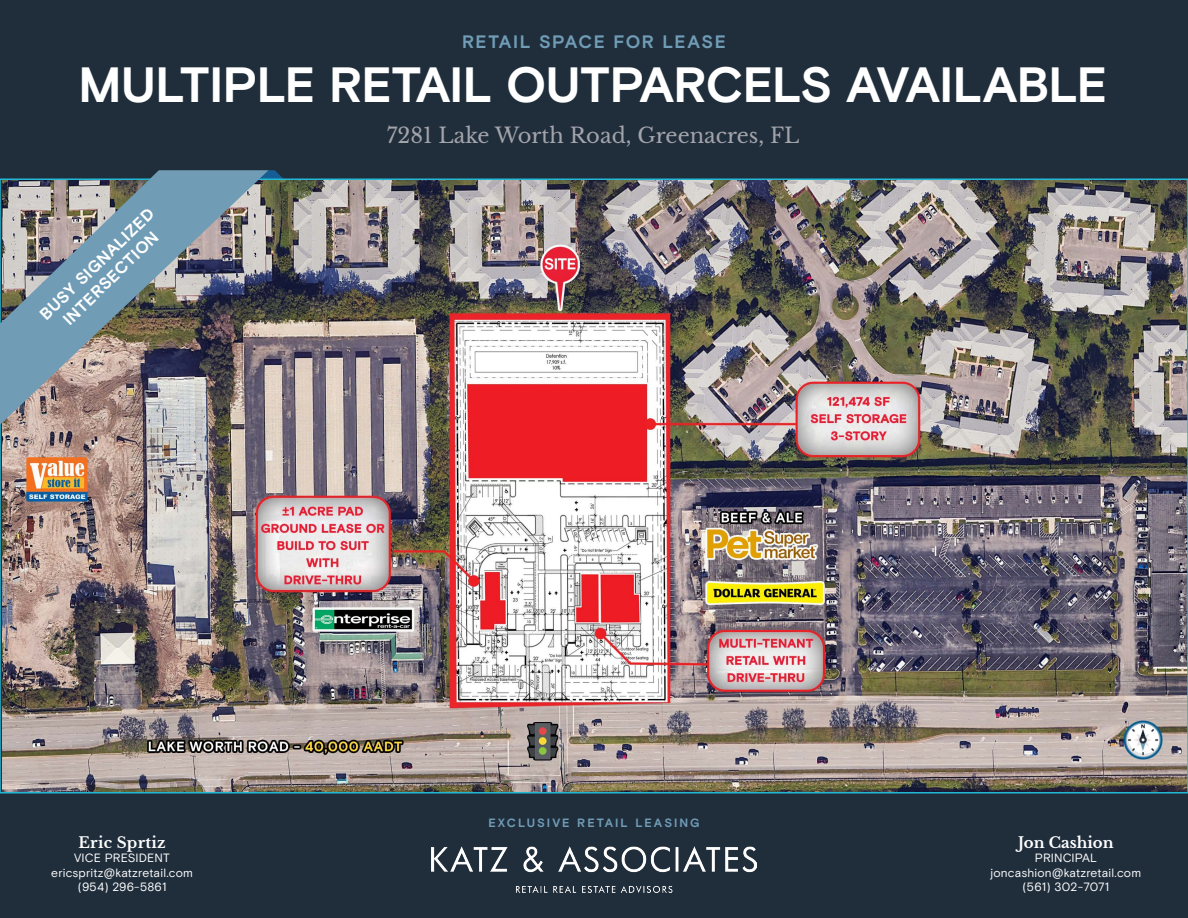
<style>
.page{position:relative;width:1188px;height:918px;background:#202e3c}
.page>*{position:absolute;margin:0;border:0;box-sizing:border-box;transform-origin:0 0}
.t1{font:700 49.5px "Basis Grotesque Pro";letter-spacing:-.015em;color:#fff}
.t2{font:21px "Libre Baskerville";color:#a4a4ab}
.t3{font:700 18px "Basis Grotesque Pro";letter-spacing:.085em;color:#709cb6}
.t4{font:700 16.5px "Basis Grotesque Pro";color:#fff}
.t5{font:700 15px "Libre Baskerville";letter-spacing:.005em;color:#fff}
.t6{font:12px "Basis Grotesque Pro";letter-spacing:.01em;color:#fff}
.t7{font:700 12px "Basis Grotesque Pro";letter-spacing:.165em;color:#709cb6}
</style>
<div class="page">
<svg style="left:269px;top:170px;width:14px;height:8px"></svg>
<img style="left:0;top:178px;width:1188px;height:616px">
<img style="left:0;top:170px;width:269px;height:255px">
<img style="left:432px;top:846px;width:324px;height:46px">
<p class="t3" style="left:462px;top:31px;width:265px">RETAIL SPACE FOR LEASE</p>
<p class="t1" style="left:79px;top:56px;width:1030px">MULTIPLE RETAIL OUTPARCELS AVAILABLE</p>
<p class="t4" style="left:36px;top:310px;width:154px;rotate:-44deg">BUSY SIGNALIZED</p>
<p class="t4" style="left:59px;top:315px;width:127px;rotate:-44deg">INTERSECTION</p>
<p class="t2" style="left:387px;top:123px;width:414px">7281 Lake Worth Road, Greenacres, FL</p>
<p class="t5" style="left:78px;top:833px;width:89px">Eric Sprtiz</p>
<p class="t6" style="left:74px;top:851px;width:97px">VICE PRESIDENT</p>
<p class="t6" style="left:51px;top:865px;width:143px">ericspritz@katzretail.com</p>
<p class="t6" style="left:78px;top:880px;width:90px">(954) 296-5861</p>
<p class="t7" style="left:488px;top:816px;width:213px">EXCLUSIVE RETAIL LEASING</p>
<p class="t5" style="left:1018px;top:833px;width:97px">Jon Cashion</p>
<p class="t6" style="left:1035px;top:851px;width:64px">PRINCIPAL</p>
<p class="t6" style="left:991px;top:865px;width:152px">joncashion@katzretail.com</p>
<p class="t6" style="left:1023px;top:880px;width:88px">(561) 302-7071</p>
</div>
